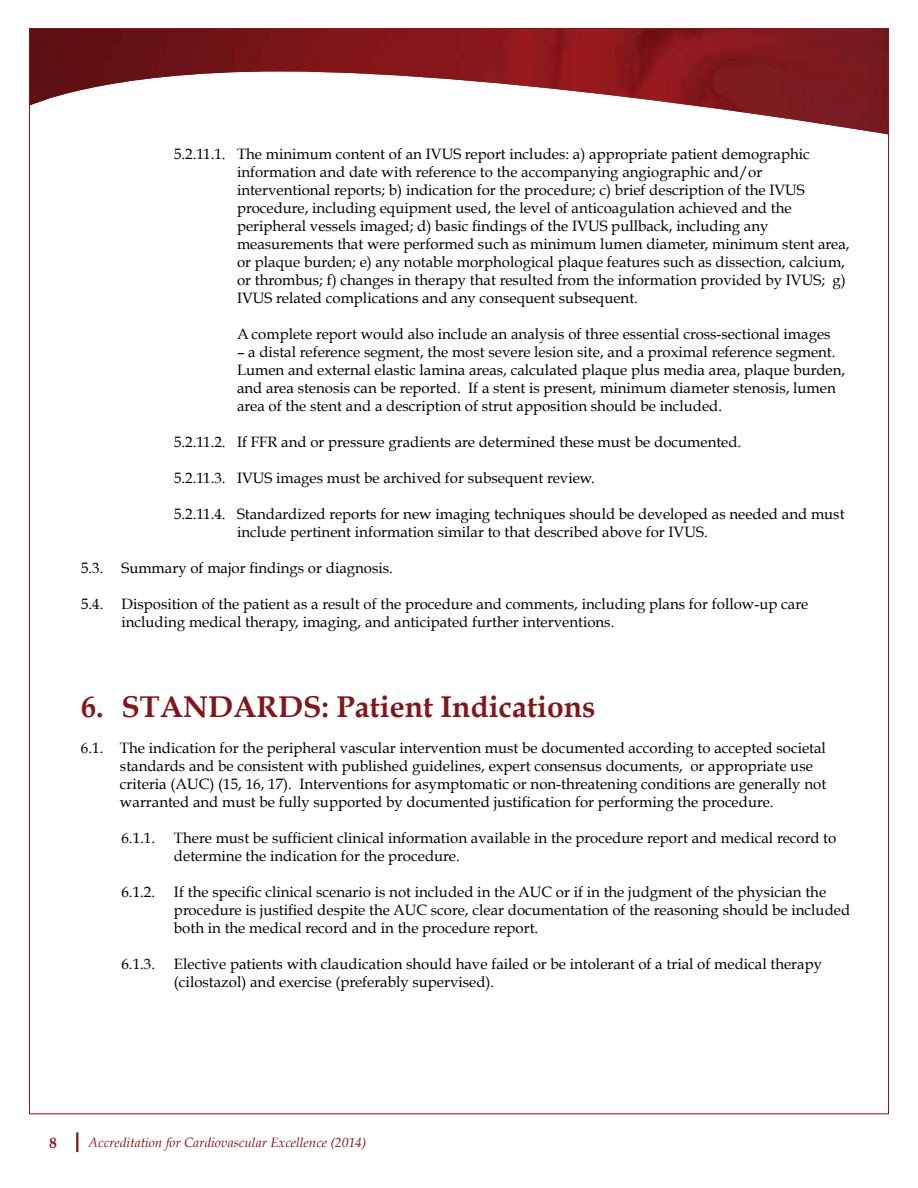
<style>
.page{position:relative;width:918px;height:1188px;background:#fff}
.page>*{position:absolute;margin:0;border:0;box-sizing:border-box;transform-origin:0 0}
.t1{font:700 30px "Book Antiqua";color:#841618}
.t2{font:15px/18px "Book Antiqua";color:#000}
.t3{font:700 15px "Book Antiqua";color:#841618}
.t4{font:italic 13.5px "Book Antiqua";color:#841618}
</style>
<div class="page">
<hr style="left:76px;top:1132px;width:2px;height:20px;background:#841618">
<img style="left:31px;top:30px;width:856px;height:104px">
<p class="t2" style="left:237px;top:146px;width:614px;text-indent:-63px">5.2.11.1. The minimum content of an IVUS report includes: a) appropriate patient demographic information and date with reference to the accompanying angiographic and/or interventional reports; b) indication for the procedure; c) brief description of the IVUS procedure, including equipment used, the level of anticoagulation achieved and the peripheral vessels imaged; d) basic findings of the IVUS pullback, including any measurements that were performed such as minimum lumen diameter, minimum stent area, or plaque burden; e) any notable morphological plaque features such as dissection, calcium, or thrombus; f) changes in therapy that resulted from the information provided by IVUS; g)<br>IVUS related complications and any consequent subsequent.</p>
<p class="t2" style="left:237px;top:326px;width:595px">A complete report would also include an analysis of three essential cross-sectional images</p>
<p class="t2" style="left:237px;top:344px;width:610px">– a distal reference segment, the most severe lesion site, and a proximal reference segment.<br>Lumen and external elastic lamina areas, calculated plaque plus media area, plaque burden, and area stenosis can be reported. If a stent is present, minimum diameter stenosis, lumen area of the stent and a description of strut apposition should be included.</p>
<p class="t2" style="left:174px;top:434px;width:569px">5.2.11.2. If FFR and or pressure gradients are determined these must be documented.</p>
<p class="t2" style="left:174px;top:470px;width:422px">5.2.11.3. IVUS images must be archived for subsequent review.</p>
<p class="t2" style="left:237px;top:506px;width:609px;text-indent:-63px">5.2.11.4. Standardized reports for new imaging techniques should be developed as needed and must include pertinent information similar to that described above for IVUS.</p>
<p class="t2" style="left:81px;top:560px;width:313px">5.3. Summary of major findings or diagnosis.</p>
<p class="t2" style="left:122px;top:596px;width:688px;text-indent:-40px">5.4. Disposition of the patient as a result of the procedure and comments, including plans for follow-up care including medical therapy, imaging, and anticipated further interventions.</p>
<h1 class="t1" style="left:81px;top:690px;width:516px">6. STANDARDS: Patient Indications</h1>
<p class="t2" style="left:120px;top:740px;width:708px;text-indent:-39px">6.1. The indication for the peripheral vascular intervention must be documented according to accepted societal standards and be consistent with published guidelines, expert consensus documents, or appropriate use criteria (AUC) (15, 16, 17). Interventions for asymptomatic or non-threatening conditions are generally not warranted and must be fully supported by documented justification for performing the procedure.</p>
<p class="t2" style="left:121px;top:830px;width:35px">6.1.1.</p>
<p class="t2" style="left:174px;top:830px;width:664px">There must be sufficient clinical information available in the procedure report and medical record to determine the indication for the procedure.</p>
<p class="t2" style="left:121px;top:884px;width:35px">6.1.2.</p>
<p class="t2" style="left:174px;top:884px;width:678px">If the specific clinical scenario is not included in the AUC or if in the judgment of the physician the procedure is justified despite the AUC score, clear documentation of the reasoning should be included both in the medical record and in the procedure report.</p>
<p class="t2" style="left:121px;top:956px;width:35px">6.1.3.</p>
<p class="t2" style="left:174px;top:956px;width:650px">Elective patients with claudication should have failed or be intolerant of a trial of medical therapy (cilostazol) and exercise (preferably supervised).</p>
<p class="t3" style="left:50px;top:1134px;width:9px">8</p>
<p class="t4" style="left:88px;top:1135px;width:279px">Accreditation for Cardiovascular Excellence (2014)</p>
</div>
